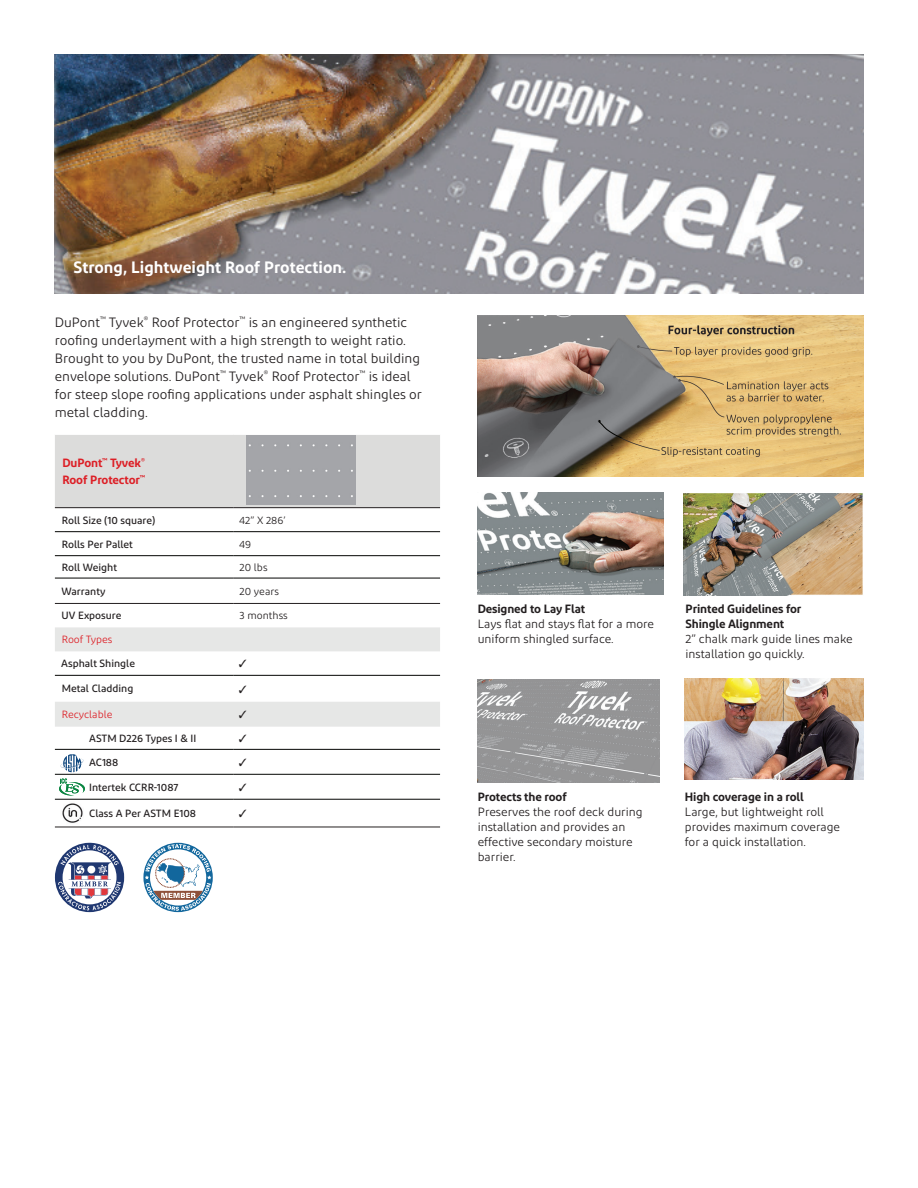
<style>
.page{position:relative;width:918px;height:1188px;background:#fff}
.page>*{position:absolute;margin:0;border:0;box-sizing:border-box;transform-origin:0 0}
.t1{font:600 16.5px "Diodrum";color:#fff}
.t2{font:13.5px/18px "Diodrum";color:#231f20}
.t3{font:12px/15px "Diodrum";color:#231f20}
.t4{font:600 12px/18px "Diodrum";letter-spacing:-.01em;color:#dd1f26}
.t5{font:500 10.5px "Diodrum";color:#231f20}
.t6{font:10.5px "Diodrum";color:#231f20}
.t7{font:10.5px "Diodrum";color:#dd1f26}
.s1{font-weight:600}
</style>
<div class="page">
<img style="left:54px;top:54px;width:810px;height:240px">
<svg style="left:55px;top:435px;width:385px;height:168px"></svg>
<svg style="left:55px;top:748px;width:385px;height:79px"></svg>
<hr style="left:55px;top:555px;width:178px;height:1px;background:#040503">
<hr style="left:233px;top:555px;width:207px;height:1px;background:#040503">
<hr style="left:55px;top:578px;width:178px;height:1px;background:#040503">
<hr style="left:233px;top:578px;width:207px;height:1px;background:#040503">
<hr style="left:55px;top:749px;width:178px;height:1px;background:#040503">
<hr style="left:233px;top:749px;width:207px;height:1px;background:#040503">
<hr style="left:55px;top:774px;width:178px;height:1px;background:#040503">
<hr style="left:233px;top:774px;width:207px;height:1px;background:#040503">
<hr style="left:55px;top:799px;width:178px;height:1px;background:#040503">
<hr style="left:233px;top:799px;width:207px;height:1px;background:#040503">
<hr style="left:55px;top:531px;width:178px;height:1px;background:#040503">
<hr style="left:233px;top:531px;width:207px;height:1px;background:#040503">
<hr style="left:55px;top:507px;width:178px;height:1px;background:#231f20">
<hr style="left:233px;top:507px;width:207px;height:1px;background:#231f20">
<hr style="left:55px;top:603px;width:178px;height:1px;background:#231f20">
<hr style="left:233px;top:603px;width:207px;height:1px;background:#231f20">
<hr style="left:55px;top:827px;width:178px;height:1px;background:#231f20">
<hr style="left:233px;top:827px;width:207px;height:1px;background:#231f20">
<img style="left:478px;top:492px;width:186px;height:103px">
<img style="left:683px;top:494px;width:180px;height:102px">
<img style="left:478px;top:680px;width:182px;height:102px">
<img style="left:685px;top:679px;width:178px;height:101px">
<div style="left:246px;top:436px;width:110px;height:69px;background:#a4a5a9"></div>
<svg style="left:59px;top:778px;width:26px;height:18px"></svg>
<svg style="left:61px;top:754px;width:22px;height:18px"></svg>
<svg style="left:55px;top:842px;width:69px;height:70px"></svg>
<svg style="left:143px;top:843px;width:70px;height:69px"></svg>
<img style="left:61px;top:802px;width:23px;height:23px">
<img style="left:478px;top:316px;width:385px;height:161px">
<svg style="left:598px;top:420px;width:24px;height:18px"></svg>
<svg style="left:55px;top:627px;width:385px;height:100px"></svg>
<svg style="left:239px;top:758px;width:7px;height:8px"></svg>
<svg style="left:239px;top:783px;width:7px;height:8px"></svg>
<svg style="left:239px;top:810px;width:7px;height:7px"></svg>
<p class="t1" style="left:74px;top:256px;width:274px">Strong, Lightweight Roof Protection.</p>
<p class="t2" style="left:55px;top:313px;width:369px">DuPont<sup>™</sup> Tyvek<sup>®</sup> Roof Protector<sup>™</sup> is an engineered synthetic roofing underlayment with a high strength to weight ratio.<br>Brought to you by DuPont, the trusted name in total building envelope solutions. DuPont<sup>™</sup> Tyvek<sup>®</sup> Roof Protector<sup>™</sup> is ideal for steep slope roofing applications under asphalt shingles or metal cladding.</p>
<p class="t4" style="left:62px;top:453px;width:84px">DuPont<sup>™</sup> Tyvek<sup>®<br></sup>Roof Protector<sup>™</sup></p>
<p class="t5" style="left:62px;top:513px;width:95px">Roll Size (10 square)</p>
<p class="t6" style="left:239px;top:514px;width:48px">42” X 286’</p>
<p class="t5" style="left:62px;top:537px;width:73px">Rolls Per Pallet</p>
<p class="t6" style="left:239px;top:538px;width:14px">49</p>
<p class="t5" style="left:62px;top:561px;width:57px">Roll Weight</p>
<p class="t6" style="left:240px;top:561px;width:29px">20 lbs</p>
<p class="t5" style="left:62px;top:584px;width:45px">Warranty</p>
<p class="t6" style="left:240px;top:585px;width:41px">20 years</p>
<p class="t5" style="left:62px;top:609px;width:61px">UV Exposure</p>
<p class="t6" style="left:240px;top:609px;width:50px">3 monthss</p>
<p class="t7" style="left:62px;top:633px;width:52px">Roof Types</p>
<p class="t5" style="left:61px;top:657px;width:75px">Asphalt Shingle</p>
<p class="t5" style="left:62px;top:682px;width:73px">Metal Cladding</p>
<p class="t7" style="left:62px;top:708px;width:52px">Recyclable</p>
<p class="t5" style="left:89px;top:732px;width:109px">ASTM D226 Types I &amp; II</p>
<p class="t5" style="left:89px;top:756px;width:31px">AC188</p>
<p class="t5" style="left:89px;top:780px;width:91px">Intertek CCRR-1087</p>
<p class="t5" style="left:89px;top:807px;width:108px">Class A Per ASTM E108</p>
<p class="t3" style="left:478px;top:602px;width:178px"><span class="s1">Designed to Lay Flat<br></span>Lays flat and stays flat for a more uniform shingled surface.</p>
<p class="t3" style="left:686px;top:602px;width:169px"><span class="s1">Printed Guidelines for<br>Shingle Alignment<br></span>2” chalk mark guide lines make installation go quickly.</p>
<p class="t3" style="left:478px;top:789px;width:166px"><span class="s1">Protects the roof<br></span>Preserves the roof deck during installation and provides an effective secondary moisture barrier.</p>
<p class="t3" style="left:685px;top:789px;width:157px"><span class="s1">High coverage in a roll<br></span>Large, but lightweight roll provides maximum coverage for a quick installation.</p>
</div>
